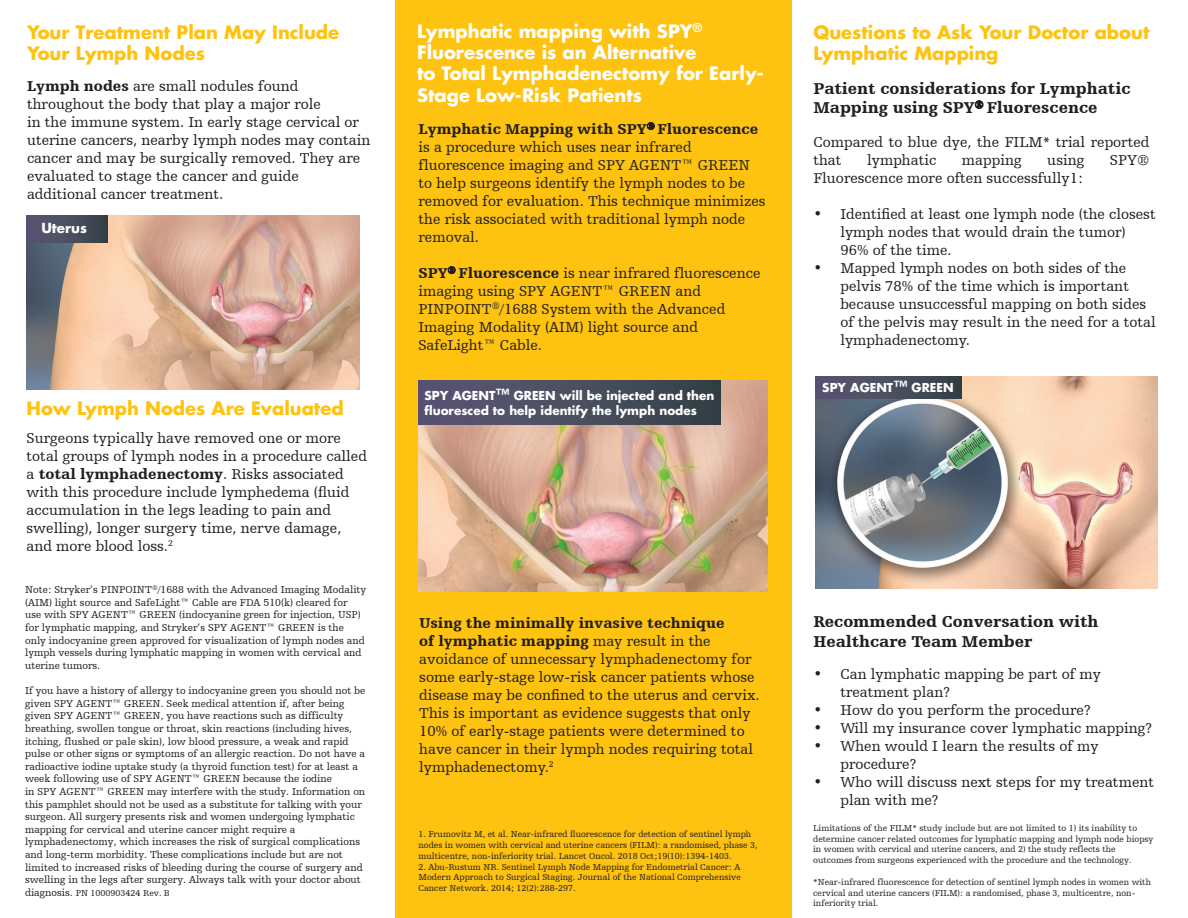
<style>
.page{position:relative;width:1188px;height:918px;background:#fff}
.page>*{position:absolute;margin:0;border:0;box-sizing:border-box;transform-origin:0 0}
.t1{font:700 18px/21.6px "Futura For Stryker";color:#fec210}
.t2{font:700 18px/21.5px "Futura For Stryker";color:#fff}
.t3{font:900 16.5px/19.8px "Humanist Slabserif 712 BT";color:#231f20}
.t4{font:15px/18px "Humanist Slabserif 712 BT";color:#231f20}
.t5{font:700 13.5px "Futura For Stryker";color:#fff}
.t6{font:700 12px/14.4px "Futura For Stryker";color:#fff}
.t7{font:10.5px/12.6px "Humanist Slabserif 712 BT";color:#231f20}
.t8{font:9px/10.8px "Humanist Slabserif 712 BT";color:#231f20}
.s1{font-weight:900}
.s2{font-size:10.5px}
.s3{font-size:15px}
</style>
<div class="page">
<div style="left:396px;top:0;width:396px;height:918px;background:#fec210"></div>
<img style="left:27px;top:215px;width:333px;height:175px">
<div style="left:27px;top:215px;width:81px;height:27px;background:linear-gradient(to right,#5c5676,#364347)"></div>
<img style="left:419px;top:380px;width:349px;height:211px">
<div style="left:419px;top:380px;width:301px;height:44px;background:linear-gradient(to right,#5c5676,#364347)"></div>
<img style="left:815px;top:376px;width:343px;height:212px">
<div style="left:815px;top:376px;width:146px;height:22px;background:linear-gradient(to right,#5c5676,#364348)"></div>
<p class="t1" style="left:27px;top:21px;width:314px">Your Treatment Plan May Include<br>Your Lymph Nodes</p>
<p class="t4" style="left:27px;top:77px;width:345px"><span class="s1">Lymph nodes</span> are small nodules found throughout the body that play a major role<br>in the immune system. In early stage cervical or uterine cancers, nearby lymph nodes may contain cancer and may be surgically removed. They are evaluated to stage the cancer and guide additional cancer treatment.</p>
<p class="t5" style="left:41px;top:219px;width:47px">Uterus</p>
<p class="t1" style="left:27px;top:397px;width:319px">How Lymph Nodes Are Evaluated</p>
<p class="t4" style="left:27px;top:429px;width:342px">Surgeons typically have removed one or more total groups of lymph nodes in a procedure called a <span class="s1">total lymphadenectomy</span>. Risks associated with this procedure include lymphedema (fluid accumulation in the legs leading to pain and swelling), longer surgery time, nerve damage, and more blood loss.<sup>2</sup></p>
<p class="t7" style="left:25px;top:583px;width:343px">Note: Stryker’s PINPOINT<sup>®</sup>/1688 with the Advanced Imaging Modality (AIM) light source and SafeLight™ Cable are FDA 510(k) cleared for use with SPY AGENT™ GREEN (indocyanine green for injection, USP) for lymphatic mapping, and Stryker’s SPY AGENT™ GREEN is the only indocyanine green approved for visualization of lymph nodes and lymph vessels during lymphatic mapping in women with cervical and uterine tumors.</p>
<p class="t7" style="left:25px;top:684px;width:342px">If you have a history of allergy to indocyanine green you should not be given SPY AGENT™ GREEN. Seek medical attention if, after being given SPY AGENT™ GREEN, you have reactions such as difficulty breathing, swollen tongue or throat, skin reactions (including hives, itching, flushed or pale skin), low blood pressure, a weak and rapid pulse or other signs or symptoms of an allergic reaction. Do not have a radioactive iodine uptake study (a thyroid function test) for at least a week following use of SPY AGENT™ GREEN because the iodine<br>in SPY AGENT™ GREEN may interfere with the study. Information on this pamphlet should not be used as a substitute for talking with your surgeon. All surgery presents risk and women undergoing lymphatic mapping for cervical and uterine cancer might require a lymphadenectomy, which increases the risk of surgical complications and long-term morbidity. These complications include but are not limited to increased risks of bleeding during the course of surgery and swelling in the legs after surgery. Always talk with your doctor about</p>
<p class="t8" style="left:25px;top:887px;width:146px"><span class="s2">diagnosis.</span> PN 1000903424 Rev. B</p>
<p class="t2" style="left:417px;top:20px;width:348px">Lymphatic mapping with SPY<sup>®<br></sup>Fluorescence is an Alternative<br>to Total Lymphadenectomy for Early-<br>Stage Low-Risk Patients</p>
<p class="t4" style="left:419px;top:120px;width:349px"><span class="s1">Lymphatic Mapping with SPY</span><sup>®</sup> <span class="s1">Fluorescence </span>is a procedure which uses near infrared fluorescence imaging and SPY AGENT™ GREEN to help surgeons identify the lymph nodes to be removed for evaluation. This technique minimizes the risk associated with traditional lymph node removal.</p>
<p class="t4" style="left:419px;top:264px;width:343px"><span class="s1">SPY</span><sup>®</sup> <span class="s1">Fluorescence</span> is near infrared fluorescence imaging using SPY AGENT™ GREEN and PINPOINT<sup>®</sup>/1688 System with the Advanced Imaging Modality (AIM) light source and SafeLight™ Cable.</p>
<p class="t6" style="left:425px;top:388px;width:291px">SPY AGENT<span class="s3">™</span> GREEN will be injected and then fluoresced to help identify the lymph nodes</p>
<p class="t4" style="left:419px;top:614px;width:342px"><span class="s1">Using the minimally invasive technique<br>of lymphatic mapping</span> may result in the avoidance of unnecessary lymphadenectomy for some early-stage low-risk cancer patients whose disease may be confined to the uterus and cervix.<br>This is important as evidence suggests that only 10% of early-stage patients were determined to have cancer in their lymph nodes requiring total lymphadenectomy.<sup>2</sup></p>
<p class="t8" style="left:418px;top:829px;width:341px">1. Frumovitz M, et al. Near-infrared fluorescence for detection of sentinel lymph nodes in women with cervical and uterine cancers (FILM): a randomised, phase 3, multicentre, non-inferiority trial. Lancet Oncol. 2018 Oct;19(10):1394-1403.</p>
<p class="t8" style="left:418px;top:861px;width:324px;text-align:justify">2. Abu-Rustum NR. Sentinel Lymph Node Mapping for Endometrial Cancer: A Modern Approach to Surgical Staging. Journal of the National Comprehensive Cancer Network. 2014; 12(2):288-297.</p>
<p class="t1" style="left:813px;top:21px;width:338px">Questions to Ask Your Doctor about<br>Lymphatic Mapping</p>
<p class="t3" style="left:813px;top:78px;width:319px">Patient considerations for Lymphatic<br>Mapping using SPY<sup>®</sup> Fluorescence</p>
<p class="t4" style="left:813px;top:132px;width:338px">Compared to blue dye, the FILM* trial reported that</p>
<p class="t4" style="left:867px;top:150px;width:71px">lymphatic</p>
<p class="t4" style="left:962px;top:150px;width:61px">mapping</p>
<p class="t4" style="left:1047px;top:150px;width:39px">using</p>
<p class="t4" style="left:1110px;top:150px;width:41px">SPY®</p>
<p class="t4" style="left:813px;top:168px;width:271px">Fluorescence more often successfully1:</p>
<p class="t4" style="left:840px;top:204px;width:317px;text-indent:-27px">• Identified at least one lymph node (the closest lymph nodes that would drain the tumor)<br>96% of the time.</p>
<p class="t4" style="left:840px;top:258px;width:317px;text-indent:-27px">• Mapped lymph nodes on both sides of the pelvis 78% of the time which is important because unsuccessful mapping on both sides of the pelvis may result in the need for a total lymphadenectomy.</p>
<p class="t6" style="left:822px;top:380px;width:133px">SPY AGENT<span class="s3">™</span> GREEN</p>
<p class="t3" style="left:813px;top:611px;width:287px">Recommended Conversation with<br>Healthcare Team Member</p>
<p class="t4" style="left:840px;top:665px;width:262px;text-indent:-27px">• Can lymphatic mapping be part of my treatment plan?</p>
<p class="t4" style="left:813px;top:701px;width:279px">• How do you perform the procedure?</p>
<p class="t4" style="left:813px;top:719px;width:340px">• Will my insurance cover lymphatic mapping?</p>
<p class="t4" style="left:840px;top:737px;width:260px;text-indent:-27px">• When would I learn the results of my procedure?</p>
<p class="t4" style="left:840px;top:773px;width:315px;text-indent:-27px">• Who will discuss next steps for my treatment plan with me?</p>
<p class="t8" style="left:813px;top:822px;width:342px">Limitations of the FILM* study include but are not limited to 1) its inability to determine cancer related outcomes for lymphatic mapping and lymph node biopsy in women with cervical and uterine cancers, and 2) the study reflects the outcomes from surgeons experienced with the procedure and the technology.</p>
<p class="t8" style="left:813px;top:876px;width:339px">*Near-infrared fluorescence for detection of sentinel lymph nodes in women with cervical and uterine cancers (FILM): a randomised, phase 3, multicentre, non&shy;inferiority trial.</p>
</div>
